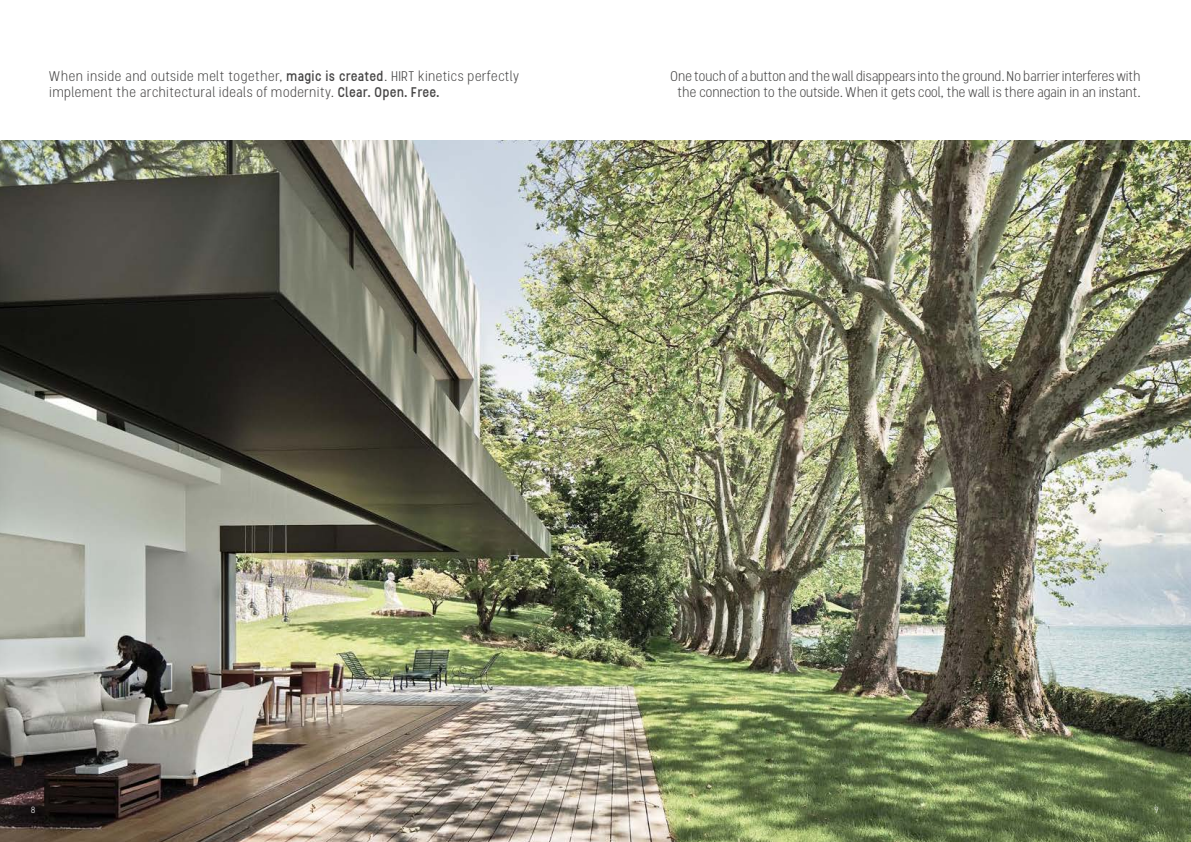
<style>
.page{position:relative;width:1191px;height:842px;background:#fff}
.page>*{position:absolute;margin:0;border:0;box-sizing:border-box;transform-origin:0 0}
.t1{font:300 14px/16px "Stellar";letter-spacing:-.03em;color:#464545;text-align:center}
.t2{font:300 14px/16px "Stellar";letter-spacing:-.01em;color:#464545}
.t3{font:300 9px "Stellar";color:#f6f6f6}
.s1{font-weight:500}
</style>
<div class="page">
<img style="left:0;top:140px;width:1191px;height:702px">
<p class="t2" style="left:50px;top:68px;width:472px">When inside and outside melt together, <span class="s1">magic is created</span>. HIRT kinetics perfectly implement the architectural ideals of modernity. <span class="s1">Clear. Open. Free.</span></p>
<p class="t1" style="left:670px;top:68px;width:472px">One touch of a button and the wall disappears into the ground. No barrier interferes with the connection to the outside. When it gets cool, the wall is there again in an instant.</p>
<p class="t3" style="left:31px;top:804px;width:6px">8</p>
<p class="t3" style="left:1155px;top:804px;width:6px">9</p>
</div>
